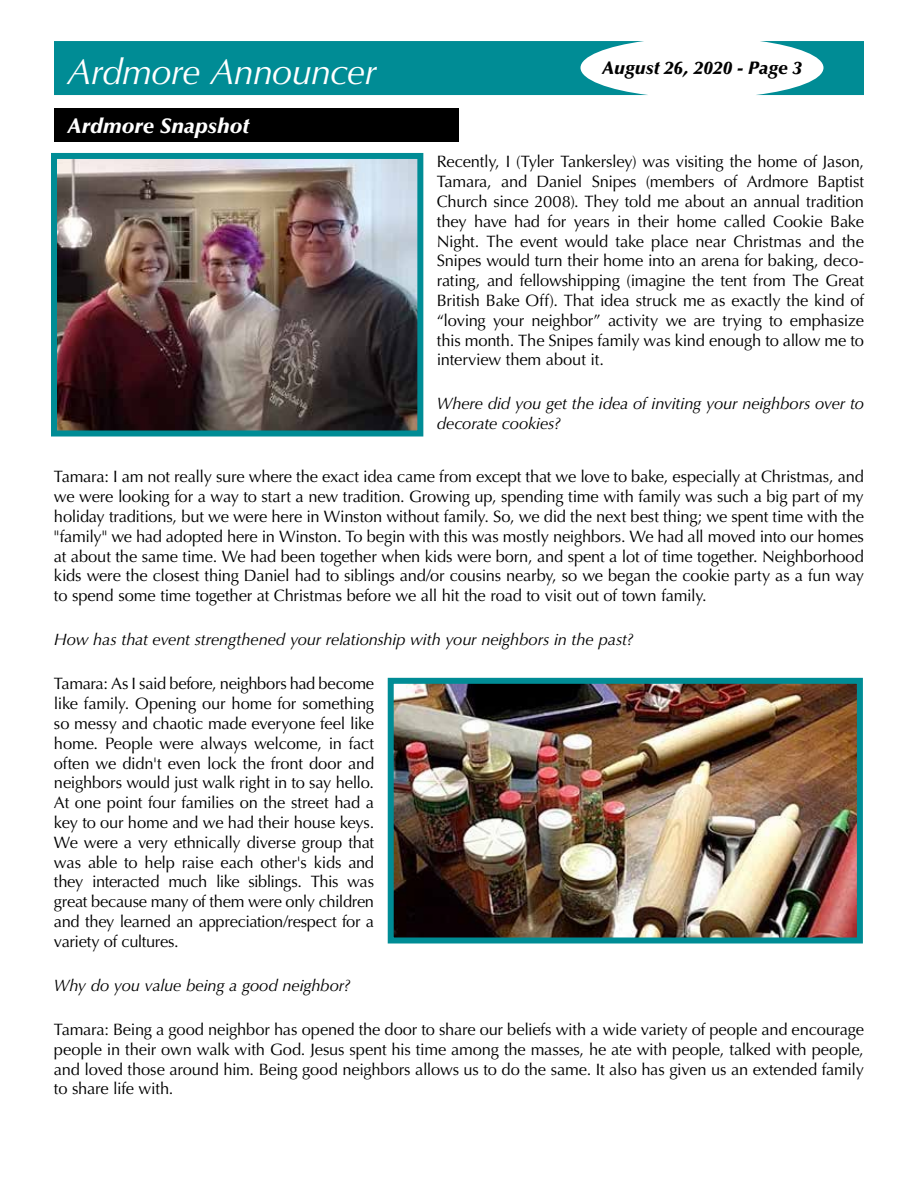
<style>
.page{position:relative;width:918px;height:1188px;background:#fff}
.page>*{position:absolute;margin:0;border:0;box-sizing:border-box;transform-origin:0 0}
.t1{font:italic 36px "Optima LT Std";letter-spacing:-.015em;color:#fff}
.t2{font:italic 900 21px "Optima LT Std";letter-spacing:.005em;color:#fff}
.t3{font:italic 900 18px "Optima LT Std";color:#000}
.t4{font:16.5px/19.8px "Optima LT Std";letter-spacing:-.015em;color:#000;text-align:justify}
.t5{font:italic 16.5px/19.8px "Optima LT Std";letter-spacing:-.01em;color:#000}
</style>
<div class="page">
<svg style="left:54px;top:41px;width:810px;height:54px;fill:#008c95"></svg>
<div style="left:54px;top:108px;width:405px;height:34px;background:#000"></div>
<img style="left:395px;top:685px;width:461px;height:252px">
<div style="left:388px;top:678px;width:475px;height:266px;border:6px solid #008c95"></div>
<img style="left:58px;top:160px;width:358px;height:270px">
<div style="left:51px;top:153px;width:372px;height:284px;border:6px solid #008c95"></div>
<h1 class="t1" style="left:68px;top:50px;width:311px">Ardmore Announcer</h1>
<p class="t2" style="left:68px;top:113px;width:184px">Ardmore Snapshot</p>
<p class="t3" style="left:602px;top:57px;width:201px">August 26, 2020 - Page 3</p>
<p class="t4" style="left:437px;top:152px;width:429px">Recently, I (Tyler Tankersley) was visiting the home of Jason, Tamara, and Daniel Snipes (members of Ardmore Baptist Church since 2008). They told me about an annual tradition they have had for years in their home called Cookie Bake Night. The event would take place near Christmas and the Snipes would turn their home into an arena for baking, deco&shy;rating, and fellowshipping (imagine the tent from The Great British Bake Off). That idea struck me as exactly the kind of “loving your neighbor” activity we are trying to emphasize this month. The Snipes family was kind enough to allow me to interview them about it.</p>
<p class="t5" style="left:437px;top:394px;width:429px">Where did you get the idea of inviting your neighbors over to decorate cookies?</p>
<p class="t4" style="left:54px;top:467px;width:812px">Tamara: I am not really sure where the exact idea came from except that we love to bake, especially at Christmas, and we were looking for a way to start a new tradition. Growing up, spending time with family was such a big part of my holiday traditions, but we were here in Winston without family. So, we did the next best thing; we spent time with the "family" we had adopted here in Winston. To begin with this was mostly neighbors. We had all moved into our homes at about the same time. We had been together when kids were born, and spent a lot of time together. Neighborhood kids were the closest thing Daniel had to siblings and/or cousins nearby, so we began the cookie party as a fun way to spend some time together at Christmas before we all hit the road to visit out of town family.</p>
<p class="t5" style="left:54px;top:630px;width:581px">How has that event strengthened your relationship with your neighbors in the past?</p>
<p class="t4" style="left:54px;top:674px;width:322px">Tamara: As I said before, neighbors had become like family. Opening our home for something so messy and chaotic made everyone feel like home. People were always welcome, in fact often we didn't even lock the front door and neighbors would just walk right in to say hello.<br>At one point four families on the street had a key to our home and we had their house keys.<br>We were a very ethnically diverse group that was able to help raise each other's kids and they interacted much like siblings. This was great because many of them were only children and they learned an appreciation/respect for a variety of cultures.</p>
<p class="t5" style="left:54px;top:976px;width:298px">Why do you value being a good neighbor?</p>
<p class="t4" style="left:54px;top:1020px;width:812px">Tamara: Being a good neighbor has opened the door to share our beliefs with a wide variety of people and encourage people in their own walk with God. Jesus spent his time among the masses, he ate with people, talked with people, and loved those around him. Being good neighbors allows us to do the same. It also has given us an extended family to share life with.</p>
</div>
